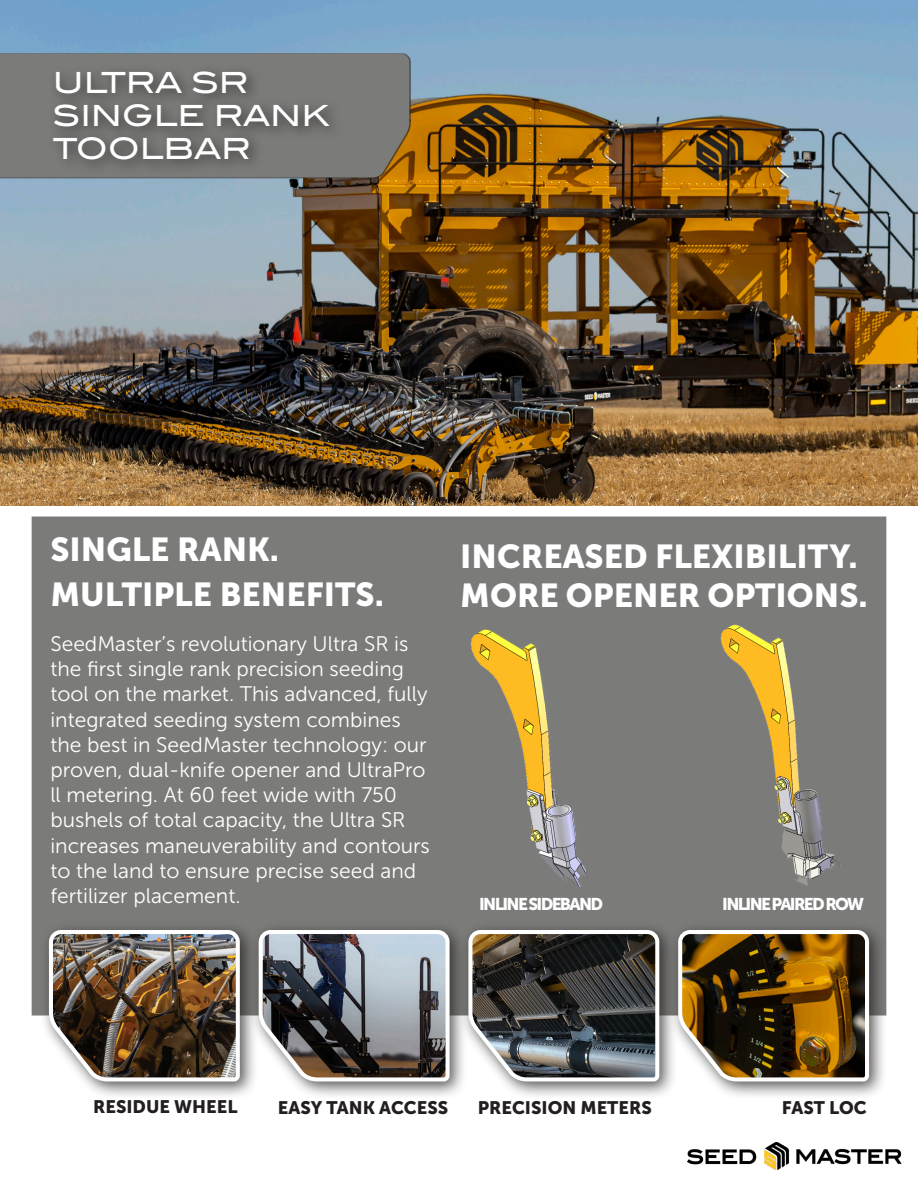
<style>
.page{position:relative;width:918px;height:1188px;background:#fff}
.page>*{position:absolute;margin:0;border:0;box-sizing:border-box;transform-origin:0 0}
.Body_Header{font:33px/45px "Museo Sans 900";color:#fff}
.SECTION_HEADER{font:500 29.25px/33px "Blair ITC";letter-spacing:-.01em;color:#fff}
.Body_Paragraph{font:21px/25.2px "Museo Sans 300";color:#fff}
.Body_Header-2{font:18px "Museo Sans 900";color:#231f20}
.Body_Header-3{font:16.95px "Museo Sans 900";letter-spacing:-.1em;color:#fff}
</style>
<div class="page">
<div style="left:32px;top:517px;width:854px;height:498px;background:#7b7b79"></div>
<img style="left:0;top:0;width:918px;height:506px">
<svg style="left:0;top:52px;width:410px;height:126px;background:#7c7a75"></svg>
<div style="left:46px;top:63px;width:298px;height:112px;background:#231f20;opacity:.75"></div>
<div style="left:249px;top:921px;width:219px;height:178px;background:#231f20;opacity:.75"></div>
<svg style="left:258px;top:928px;width:194px;height:156px;background:#7e8085"></svg>
<div style="left:40px;top:921px;width:218px;height:178px;background:#231f20;opacity:.75"></div>
<img style="left:47px;top:928px;width:195px;height:156px">
<div style="left:669px;top:921px;width:218px;height:178px;background:#231f20;opacity:.75"></div>
<svg style="left:677px;top:928px;width:194px;height:156px;background:#6f562c"></svg>
<div style="left:459px;top:921px;width:218px;height:178px;background:#231f20;opacity:.75"></div>
<svg style="left:466px;top:928px;width:195px;height:156px;background:#5b5b5b"></svg>
<img style="left:688px;top:1143px;width:214px;height:27px">
<img style="left:471px;top:629px;width:115px;height:258px">
<img style="left:720px;top:624px;width:120px;height:261px">
<p class="SECTION_HEADER" style="left:53px;top:66px;width:278px">ULTRA SR<br>SINGLE RANK<br>TOOLBAR</p>
<p class="Body_Header" style="left:50px;top:526px;width:335px">SINGLE RANK.<br>MULTIPLE BENEFITS.</p>
<p class="Body_Paragraph" style="left:50px;top:631px;width:381px">SeedMaster’s revolutionary Ultra SR is the first single rank precision seeding tool on the market. This advanced, fully integrated seeding system combines the best in SeedMaster technology: our proven, dual-knife opener and UltraPro ll metering. At 60 feet wide with 750 bushels of total capacity, the Ultra SR increases maneuverability and contours to the land to ensure precise seed and fertilizer placement.</p>
<p class="Body_Header" style="left:460px;top:536px;width:409px;line-height:39.6px">INCREASED FLEXIBILITY.<br>MORE OPENER OPTIONS.</p>
<p class="Body_Header-3" style="left:479px;top:895px;width:125px">INLINE SIDEBAND</p>
<p class="Body_Header-3" style="left:722px;top:895px;width:143px">INLINE PAIRED ROW</p>
<p class="Body_Header-2" style="left:93px;top:1096px;width:146px">RESIDUE WHEEL</p>
<p class="Body_Header-2" style="left:278px;top:1097px;width:172px">EASY TANK ACCESS</p>
<p class="Body_Header-2" style="left:478px;top:1098px;width:176px">PRECISION METERS</p>
<p class="Body_Header-2" style="left:782px;top:1098px;width:86px">FAST LOC</p>
</div>
